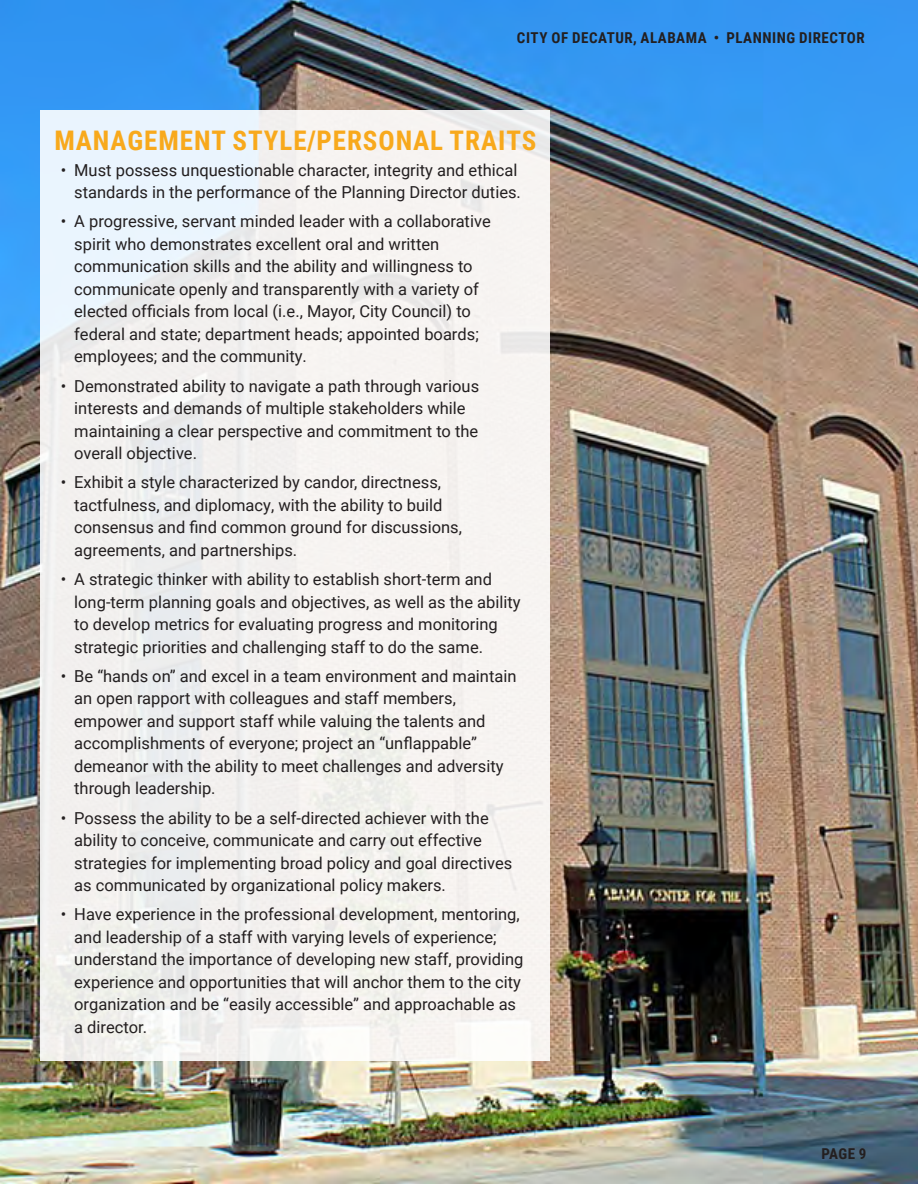
<style>
.page{position:relative;width:918px;height:1188px;background:#fff}
.page>*{position:absolute;margin:0;border:0;box-sizing:border-box;transform-origin:0 0}
.Header1{font:700 27px "Roboto Condensed";letter-spacing:.035em;color:#f8a91c}
.t1{font:16.5px/22.5px "Roboto";color:#231f20}
.Header1-2{font:700 15px "Roboto Condensed";letter-spacing:.035em;color:#231f20}
</style>
<div class="page">
<img style="left:0;top:0;width:918px;height:1184px">
<div style="left:40px;top:111px;width:510px;height:950px;background:linear-gradient(to right,#edeff1,#f8f4f0)"></div>
<p class="Header1-2" style="left:517px;top:27px;width:349px">CITY OF DECATUR, ALABAMA • PLANNING DIRECTOR</p>
<p class="Header1" style="left:54px;top:121px;width:483px">MANAGEMENT STYLE/PERSONAL TRAITS</p>
<p class="t1" style="left:61px;top:158px;width:462px;text-align:right">• Must possess unquestionable character, integrity and ethical standards in the performance of the Planning Director duties.</p>
<p class="t1" style="left:74px;top:210px;width:418px;text-indent:-14px">• A progressive, servant minded leader with a collaborative spirit who demonstrates excellent oral and written communication skills and the ability and willingness to communicate openly and transparently with a variety of elected officials from local (i.e., Mayor, City Council) to federal and state; department heads; appointed boards; employees; and the community.</p>
<p class="t1" style="left:74px;top:374px;width:406px;text-indent:-14px">• Demonstrated ability to navigate a path through various interests and demands of multiple stakeholders while maintaining a clear perspective and commitment to the overall objective.</p>
<p class="t1" style="left:74px;top:471px;width:389px;text-indent:-14px">• Exhibit a style characterized by candor, directness, tactfulness, and diplomacy, with the ability to build consensus and find common ground for discussions, agreements, and partnerships.</p>
<p class="t1" style="left:74px;top:567px;width:448px;text-indent:-14px">• A strategic thinker with ability to establish short-term and long-term planning goals and objectives, as well as the ability to develop metrics for evaluating progress and monitoring strategic priorities and challenging staff to do the same.</p>
<p class="t1" style="left:74px;top:664px;width:444px;text-indent:-14px">• Be “hands on” and excel in a team environment and maintain an open rapport with colleagues and staff members, empower and support staff while valuing the talents and accomplishments of everyone; project an “unflappable” demeanor with the ability to meet challenges and adversity through leadership.</p>
<p class="t1" style="left:74px;top:806px;width:440px;text-indent:-14px">• Possess the ability to be a self-directed achiever with the ability to conceive, communicate and carry out effective strategies for implementing broad policy and goal directives as communicated by organizational policy makers.</p>
<p class="t1" style="left:74px;top:903px;width:451px;text-indent:-14px">• Have experience in the professional development, mentoring, and leadership of a staff with varying levels of experience; understand the importance of developing new staff, providing experience and opportunities that will anchor them to the city organization and be “easily accessible” and approachable as a director.</p>
<p class="Header1-2" style="left:821px;top:1143px;width:47px">PAGE 9</p>
</div>
